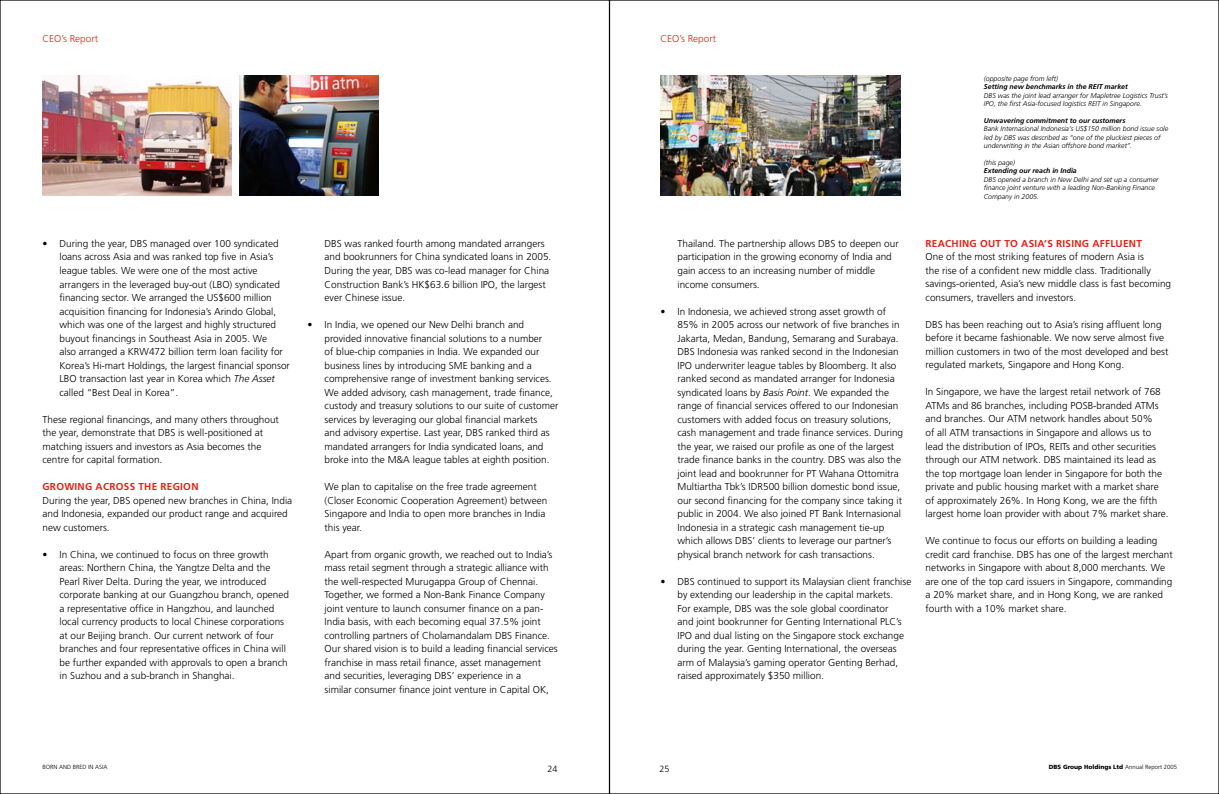
<style>
.page{position:relative;width:1219px;height:794px;background:#fff}
.page>*{position:absolute;margin:0;border:0;box-sizing:border-box;transform-origin:0 0}
.t1{font:300 10px/13.5px "Frutiger";color:#000}
.t2{font:700 10px "Frutiger";color:#e32118}
.t3{font:300 10px "Frutiger";color:#e32118}
.t4{font:300 9px "Frutiger";color:#000}
.t5{font:italic 300 7px/8.4px "Frutiger";color:#000}
.t6{font:italic 700 7px "Frutiger";color:#000}
.t7{font:900 6px "Frutiger";color:#000}
.t8{font:300 6px "Frutiger";color:#000}
.s1{font-style:italic}
.s2{font-weight:300}
</style>
<div class="page">
<img style="left:660px;top:75px;width:240px;height:120px">
<img style="left:240px;top:75px;width:138px;height:120px">
<img style="left:43px;top:75px;width:189px;height:120px">
<p class="t3" style="left:43px;top:33px;width:57px">CEO’s Report</p>
<p class="t1" style="left:60px;top:237px;width:232px;text-indent:-17px">• During the year, DBS managed over 1 00 syndicated loans across Asia and was ranked top five in Asia’s league tables. We were one of the most active arrangers in the leveraged buy-out (LBO) syndicated financing sector. We arranged the US$600 million acquisition financing for Indonesia’s Arindo Global, which was one of the largest and highly structured buyout financings in Southeast Asia in 2005. We<br>also arranged a KRW472 billion term loan facility for Korea’s Hi-mart Holdings, the largest financial sponsor LBO transaction last year in Korea which <span class="s1">The Asset </span>called “Best Deal in Korea”.</p>
<p class="t1" style="left:43px;top:412px;width:238px">These regional financings, and many others throughout the year, demonstrate that DBS is well-positioned at matching issuers and investors as Asia becomes the centre for capital formation.</p>
<p class="t2" style="left:43px;top:481px;width:15px">GROWINGACROSSTHEREGION</p>
<p class="t1" style="left:43px;top:493px;width:251px">During the year, DBS opened new branches in China, India and Indonesia, expanded our product range and acquired new customers.</p>
<p class="t1" style="left:60px;top:547px;width:231px;text-indent:-17px">• In China, we continued to focus on three growth areas: Northern China, the Yangtze Delta and the Pearl River Delta. During the year, we introduced corporate banking at our Guangzhou branch, opened a representative office in Hangzhou, and launched local currency products to local Chinese corporations at our Beijing branch. Our current network of four branches and four representative offices in China will be further expanded with approvals to open a branch in Suzhou and a sub-branch in Shanghai.</p>
<p class="t1" style="left:325px;top:237px;width:228px">DBS was ranked fourth among mandated arrangers and bookrunners for China syndicated loans in 2005.<br>During the year, DBS was co-lead manager for China Construction Bank’s HK$63.6 billion IPO, the largest ever Chinese issue.</p>
<p class="t1" style="left:325px;top:318px;width:235px;text-indent:-17px">• In India, we opened our New Delhi branch and provided innovative financial solutions to a number<br>of blue-chip companies in India. We expanded our business lines by introducing SME banking and a comprehensive range of investment banking services.<br>We added advisory, cash management, trade finance, custody and treasury solutions to our suite of customer services by leveraging our global financial markets<br>and advisory expertise. Last year, DBS ranked third as mandated arrangers for India syndicated loans, and broke into the M&amp;A league tables at eighth position.</p>
<p class="t1" style="left:325px;top:480px;width:224px">We plan to capitalise on the free trade agreement (Closer Economic Cooperation Agreement) between Singapore and India to open more branches in India this year.</p>
<p class="t1" style="left:325px;top:547px;width:235px">Apart from organic growth, we reached out to India’s mass retail segment through a strategic alliance with the well-respected Murugappa Group of Chennai.<br>Together, we formed a Non-Bank Finance Company joint venture to launch consumer finance on a pan-India basis, with each becoming equal 37.5% joint controlling partners of Cholamandalam DBS Finance.<br>Our shared vision is to build a leading financial services franchise in mass retail finance, asset management and securities, leveraging DBS’ experience in a<br>similar consumer finance joint venture in Capital OK,</p>
<p class="t3" style="left:660px;top:33px;width:57px">CEO’s Report</p>
<p class="t5" style="left:984px;top:74px;width:76px">(opposite page from left)</p>
<p class="t6" style="left:984px;top:83px;width:145px">Setting new benchmarks in the REIT market</p>
<p class="t5" style="left:984px;top:91px;width:186px">DBS was the joint lead arranger for Mapletree Logistics Trust’s<br>IPO, the first Asia-focused logistics REIT in Singapore.</p>
<p class="t6" style="left:984px;top:116px;width:143px">Unwavering commitment to our customers</p>
<p class="t5" style="left:984px;top:125px;width:186px">Bank Internasional Indonesia’s US$150 million bond issue sole led by DBS was described as “one of the pluckiest pieces of underwriting in the Asian offshore bond market”.</p>
<p class="t5" style="left:984px;top:158px;width:33px">(this page)</p>
<p class="t6" style="left:984px;top:167px;width:94px">Extending our reach in India</p>
<p class="t5" style="left:984px;top:175px;width:176px">DBS opened a branch in New Delhi and set up a consumer finance joint venture with a leading Non-Banking Finance<br>Company in 2005.</p>
<p class="t1" style="left:677px;top:237px;width:223px">Thailand. The partnership allows DBS to deepen our participation in the growing economy of India and gain access to an increasing number of middle income consumers.</p>
<p class="t1" style="left:677px;top:304px;width:227px;text-indent:-17px">• In Indonesia, we achieved strong asset growth of 85% in 2005 across our network of five branches in Jakarta, Medan, Bandung, Semarang and Surabaya.<br>DBS Indonesia was ranked second in the Indonesian IPO underwriter league tables by Bloomberg. It also ranked second as mandated arranger for Indonesia syndicated loans by <span class="s1">Basis Point</span>. We expanded the range of financial services offered to our Indonesian customers with added focus on treasury solutions, cash management and trade finance services. During the year, we raised our profile as one of the largest trade finance banks in the country. DBS was also the joint lead and bookrunner for PT Wahana Ottomitra Multiartha Tbk’s IDR500 billion domestic bond issue, our second financing for the company since taking it public in 2004. We also joined PT Bank Internasional Indonesia in a strategic cash management tie-up which allows DBS’ clients to leverage our partner’s physical branch network for cash transactions.</p>
<p class="t1" style="left:677px;top:574px;width:235px;text-indent:-17px">• DBS continued to support its Malaysian client franchise by extending our leadership in the capital markets.<br>For example, DBS was the sole global coordinator<br>and joint bookrunner for Genting International PLC’s IPO and dual listing on the Singapore stock exchange during the year. Genting International, the overseas arm of Malaysia’s gaming operator Genting Berhad, raised approximately $350 million.</p>
<p class="t2" style="left:926px;top:237px;width:14px">REACHINGOUTTO</p>
<p class="t2" style="left:1021px;top:237px;width:33px">ASIA’SRISINGAFFLUENT</p>
<p class="t1" style="left:926px;top:250px;width:247px">One of the most striking features of modern Asia is<br>the rise of a confident new middle class. Traditionally savings-oriented, Asia’s new middle class is fast becoming consumers, travellers and investors.</p>
<p class="t1" style="left:926px;top:318px;width:244px">DBS has been reaching out to Asia’s rising affluent long before it became fashionable. We now serve almost five million customers in two of the most developed and best regulated markets, Singapore and Hong Kong.</p>
<p class="t1" style="left:926px;top:385px;width:245px">In Singapore, we have the largest retail network of 768<br>ATMs and 86 branches, including POSB-branded ATMs and branches. Our ATM network handles about 50%<br>of all ATM transactions in Singapore and allows us to lead the distribution of IPOs, REITs and other securities through our ATM network. DBS maintained its lead as the top mortgage loan lender in Singapore for both the private and public housing market with a market share of approximately 26%. In Hong Kong, we are the fifth largest home loan provider with about 7% market share.</p>
<p class="t1" style="left:926px;top:534px;width:249px">We continue to focus our efforts on building a leading credit card franchise. DBS has one of the largest merchant networks in Singapore with about 8,000 merchants. We are one of the top card issuers in Singapore, commanding a 20% market share, and in Hong Kong, we are ranked fourth with a 1 0% market share.</p>
<p class="t8" style="left:43px;top:764px;width:67px">BORN AND BRED IN ASIA</p>
<p class="t4" style="left:548px;top:763px;width:12px">24</p>
<p class="t4" style="left:660px;top:763px;width:12px">25</p>
<p class="t7" style="left:1049px;top:763px;width:130px">DBS Group Holdings Ltd <span class="s2">Annual Report 2005</span></p>
</div>
